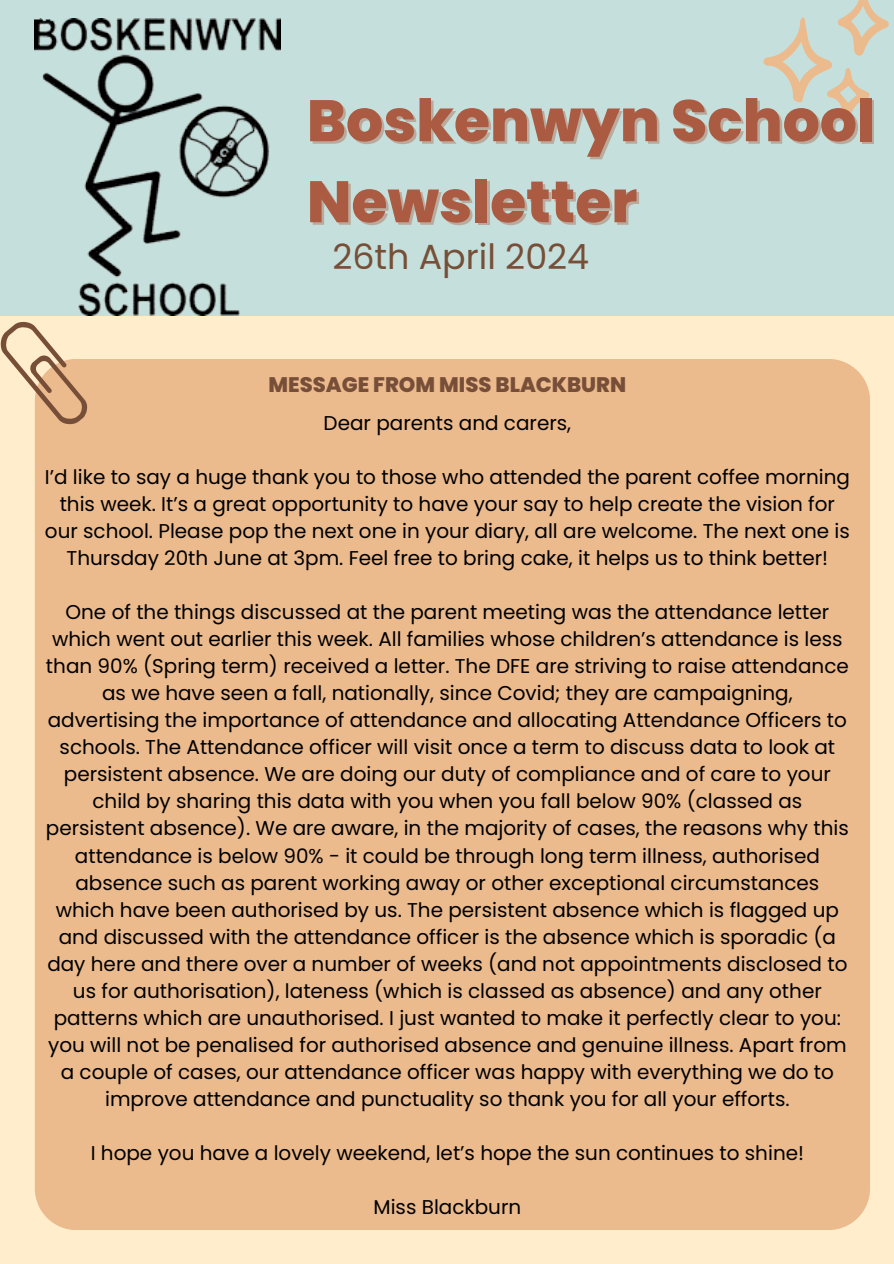
<style>
.page{position:relative;width:894px;height:1264px;background:#fff}
.page>*{position:absolute;margin:0;border:0;box-sizing:border-box;transform-origin:0 0}
.t1{font:800 58.35px "Poppins";color:#aa5b42}
.t2{font:34.8px "Poppins";color:#774f38}
.t3{font:800 21px "Poppins";color:#774f38}
.t4{font:19.95px/27px "Poppins";color:#000;text-align:center}
</style>
<div class="page">
<div style="left:0;top:0;width:893px;height:1263px;background:#ffedcb"></div>
<div style="left:0;top:0;width:893px;height:315px;background:#c5e0dc"></div>
<svg style="left:763px;top:0;width:125px;height:118px"></svg>
<div style="left:35px;top:359px;width:834px;height:870px;background:#ebba8d"></div>
<svg style="left:0;top:321px;width:89px;height:104px"></svg>
<img style="left:35px;top:19px;width:245px;height:297px">
<p class="t1" style="left:307px;top:80px;width:569px">Boskenwyn School</p>
<p class="t1" style="left:307px;top:161px;width:332px">Newsletter</p>
<p class="t2" style="left:332px;top:232px;width:258px">26th April 2024</p>
<p class="t3" style="left:268px;top:370px;width:359px">MESSAGE FROM MISS BLACKBURN</p>
<p class="t4" style="left:323px;top:410px;width:249px">Dear parents and carers,</p>
<h1 class="t4" style="left:45px;top:464px;width:806px">I’d like to say a huge thank you to those who attended the parent coffee morning this week. It’s a great opportunity to have your say to help create the vision for our school. Please pop the next one in your diary, all are welcome. The next one is Thursday 20th June at 3pm. Feel free to bring cake, it helps us to think better!</h1>
<h2 class="t4" style="left:46px;top:599px;width:804px">One of the things discussed at the parent meeting was the attendance letter which went out earlier this week. All families whose children’s attendance is less than 90% (Spring term) received a letter. The DFE are striving to raise attendance as we have seen a fall, nationally, since Covid; they are campaigning, advertising the importance of attendance and allocating Attendance Officers to schools. The Attendance officer will visit once a term to discuss data to look at persistent absence. We are doing our duty of compliance and of care to your child by sharing this data with you when you fall below 90% (classed as persistent absence). We are aware, in the majority of cases, the reasons why this attendance is below 90% - it could be through long term illness, authorised absence such as parent working away or other exceptional circumstances which have been authorised by us. The persistent absence which is flagged up and discussed with the attendance officer is the absence which is sporadic (a day here and there over a number of weeks (and not appointments disclosed to us for authorisation), lateness (which is classed as absence) and any other patterns which are unauthorised. I just wanted to make it perfectly clear to you: you will not be penalised for authorised absence and genuine illness. Apart from a couple of cases, our attendance officer was happy with everything we do to improve attendance and punctuality so thank you for all your efforts.</h2>
<p class="t4" style="left:91px;top:1139px;width:714px">I hope you have a lovely weekend, let’s hope the sun continues to shine!</p>
<h3 class="t4" style="left:373px;top:1193px;width:149px">Miss Blackburn</h3>
</div>
